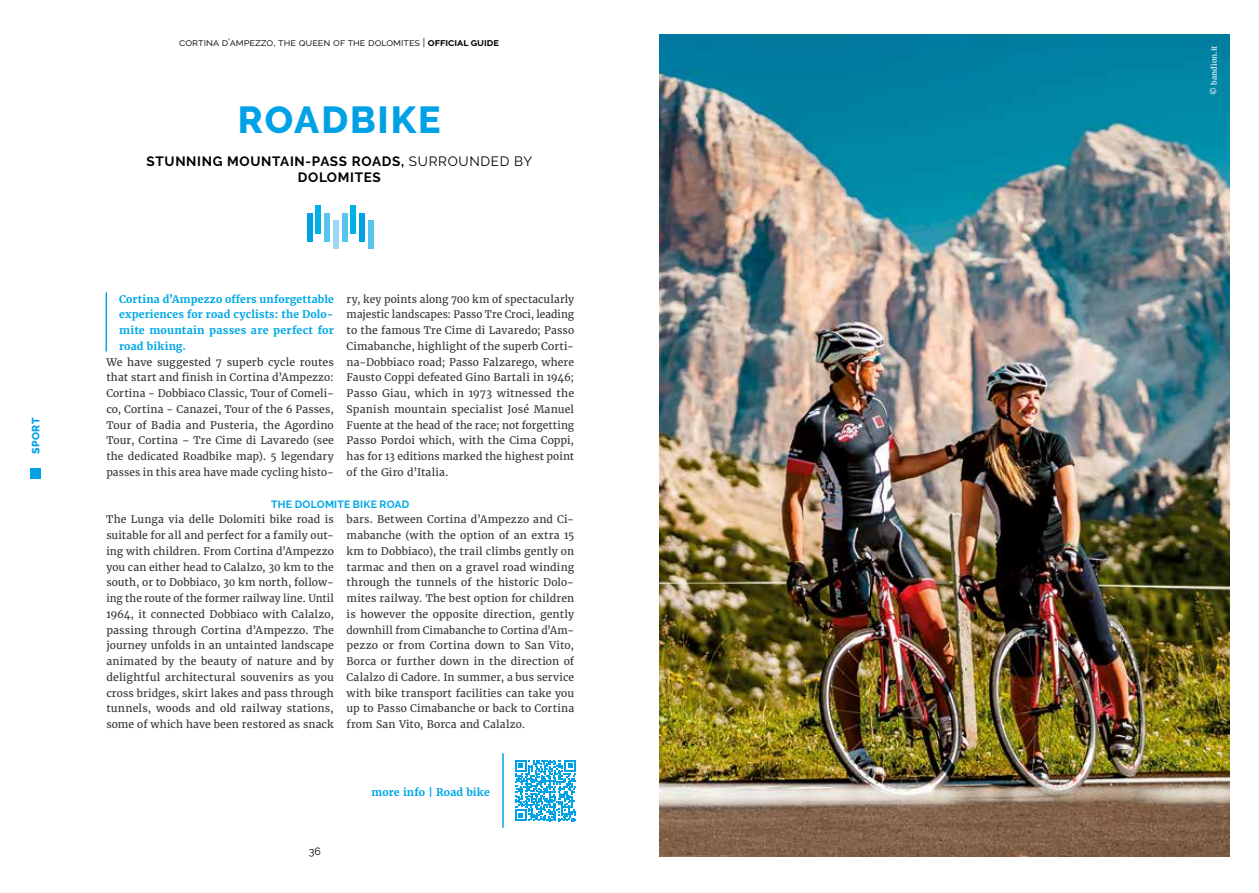
<style>
.page{position:relative;width:1259px;height:893px;background:#fff}
.page>*{position:absolute;margin:0;border:0;box-sizing:border-box;transform-origin:0 0}
.t1{font:800 37.5px "Raleway";letter-spacing:.05em;color:#00a1e5}
.t2{font:700 13.5px/16.2px "Raleway";letter-spacing:.05em;color:#000;text-align:center}
.t3{font:10.5px/15.8px "Merriweather";letter-spacing:.01em;color:#383937;text-align:justify}
.t4{font:700 10.5px/15.8px "Merriweather";letter-spacing:.015em;color:#00a8e7;text-align:justify}
.t5{font:10.5px "Raleway";color:#000}
.t6{font:700 10.5px "Raleway";letter-spacing:.02em;color:#00a8e7}
.t7{font:800 10.5px "Raleway";letter-spacing:.05em;color:#00a1e5}
.t8{font:7.5px "Merriweather";letter-spacing:.01em;color:#fff}
.s1{font-weight:700}
.s2{font-weight:400}
</style>
<div class="page">
<div style="left:306px;top:213px;width:6px;height:29px;background:#00a1e5"></div>
<div style="left:315px;top:205px;width:6px;height:29px;background:#00b0e9"></div>
<div style="left:350px;top:205px;width:6px;height:29px;background:#00b0e9"></div>
<div style="left:324px;top:213px;width:6px;height:29px;background:#56c4ef"></div>
<div style="left:359px;top:213px;width:6px;height:29px;background:#00a1e5"></div>
<div style="left:342px;top:213px;width:5px;height:29px;background:#56c4ef"></div>
<div style="left:333px;top:220px;width:6px;height:29px;background:#9cd8f5"></div>
<div style="left:368px;top:220px;width:6px;height:29px;background:#56c4ef"></div>
<hr style="left:106px;top:292px;width:1px;height:59px;background:#00a1e5">
<div style="left:30px;top:468px;width:10px;height:11px;background:#00a1e5"></div>
<img style="left:659px;top:34px;width:570px;height:823px">
<hr style="left:502px;top:753px;width:2px;height:75px;background:#00a1e5">
<svg style="left:515px;top:760px;width:61px;height:61px"></svg>
<p class="t7" style="left:30px;top:454px;width:38px;rotate:-90deg">SPORT</p>
<p class="t5" style="left:179px;top:36px;width:321px">cortina d’ampezzo, the queen of the dolomites | <span class="s1">official guide</span></p>
<h1 class="t1" style="left:238px;top:99px;width:204px">ROADBIKE</h1>
<p class="t2" style="left:147px;top:153px;width:387px">STUNNING MOUNTAIN-PASS ROADS, <span class="s2">SURROUNDED BY<br></span>DOLOMITES</p>
<p class="t4" style="left:119px;top:291px;width:216px">Cortina d’Ampezzo offers unforgettable experiences for road cyclists: the Dolo&shy;mite mountain passes are perfect for road biking.</p>
<p class="t3" style="left:106px;top:354px;width:229px">We have suggested 7 superb cycle routes that start and finish in Cortina d’Ampezzo:<br>Cortina - Dobbiaco Classic, Tour of Comeli&shy;co, Cortina - Canazei, Tour of the 6 Passes, Tour of Badia and Pusteria, the Agordino Tour, Cortina – Tre Cime di Lavaredo (see the dedicated Roadbike map). 5 legendary passes in this area have made cycling histo-</p>
<p class="t3" style="left:347px;top:291px;width:229px">ry, key points along 700 km of spectacularly majestic landscapes: Passo Tre Croci, leading to the famous Tre Cime di Lavaredo; Passo Cimabanche, highlight of the superb Corti&shy;na-Dobbiaco road; Passo Falzarego, where Fausto Coppi defeated Gino Bartali in 1946; Passo Giau, which in 1973 witnessed the Spanish mountain specialist José Manuel Fuente at the head of the race; not forgetting Passo Pordoi which, with the Cima Coppi, has for 13 editions marked the highest point of the Giro d’Italia.</p>
<p class="t6" style="left:271px;top:498px;width:139px">THE DOLOMITE BIKE ROAD</p>
<p class="t3" style="left:106px;top:512px;width:229px">The Lunga via delle Dolomiti bike road is suitable for all and perfect for a family out&shy;ing with children. From Cortina d’Ampezzo you can either head to Calalzo, 30 km to the south, or to Dobbiaco, 30 km north, follow&shy;ing the route of the former railway line. Until 1964, it connected Dobbiaco with Calalzo, passing through Cortina d’Ampezzo. The journey unfolds in an untainted landscape animated by the beauty of nature and by delightful architectural souvenirs as you cross bridges, skirt lakes and pass through tunnels, woods and old railway stations, some of which have been restored as snack</p>
<p class="t3" style="left:347px;top:512px;width:229px">bars. Between Cortina d’Ampezzo and Ci&shy;mabanche (with the option of an extra 15 km to Dobbiaco), the trail climbs gently on tarmac and then on a gravel road winding through the tunnels of the historic Dolo&shy;mites railway. The best option for children is however the opposite direction, gently downhill from Cimabanche to Cortina d’Am&shy;pezzo or from Cortina down to San Vito, Borca or further down in the direction of Calalzo di Cadore. In summer, a bus service with bike transport facilities can take you up to Passo Cimabanche or back to Cortina from San Vito, Borca and Calalzo.</p>
<p class="t5" style="left:309px;top:846px;width:13px">36</p>
<p class="t4" style="left:371px;top:784px;width:120px">more info | Road bike</p>
<p class="t8" style="left:1209px;top:95px;width:51px;rotate:-90deg">© bandion.it</p>
</div>
